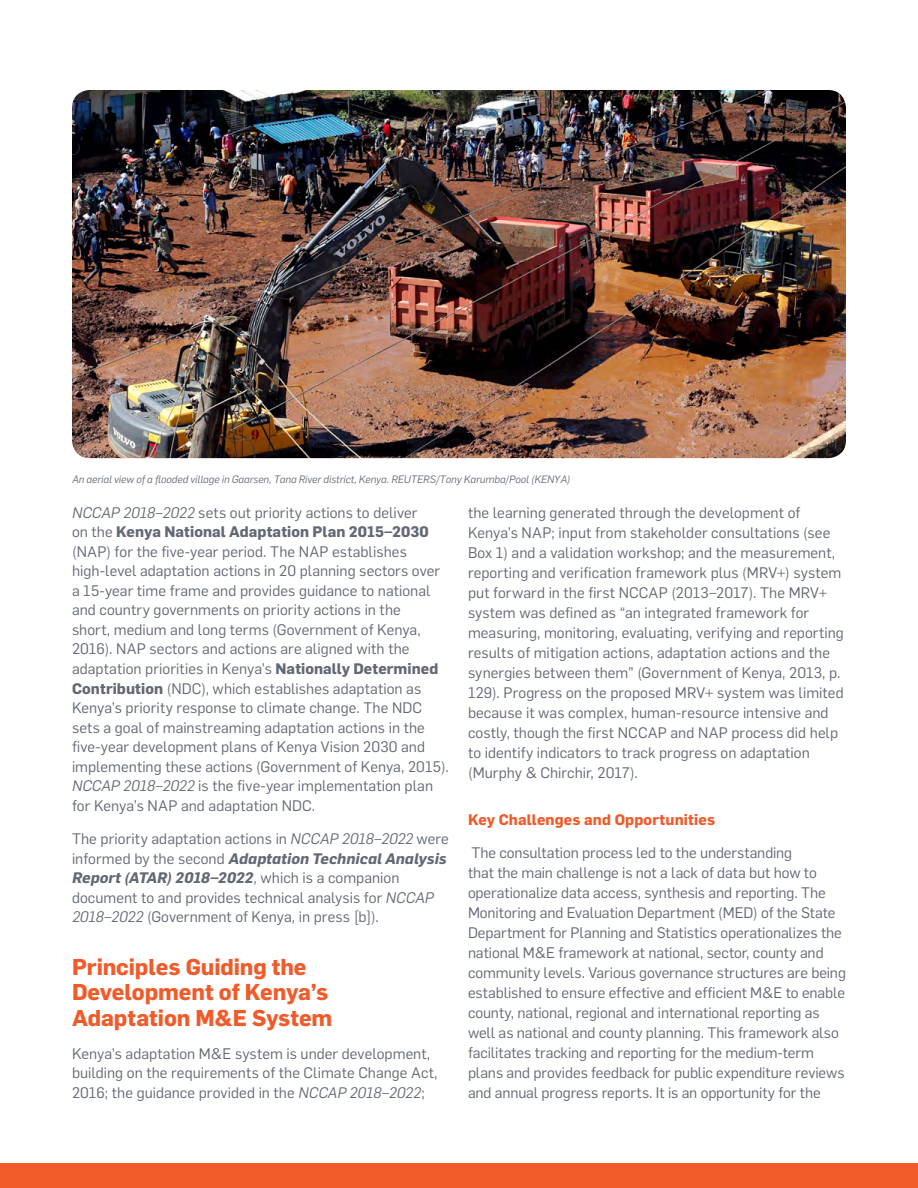
<style>
.page{position:relative;width:918px;height:1188px;background:#fff}
.page>*{position:absolute;margin:0;border:0;box-sizing:border-box;transform-origin:0 0}
.t1{font:700 22.5px/25.5px "Flama";letter-spacing:-.005em;color:#f15a29}
.t2{font:15px/20px "Flama";color:#626874}
.t3{font:700 15px "Flama";letter-spacing:.01em;color:#f15a29}
.t4{font:italic 10.5px "Flama";letter-spacing:-.005em;color:#626874}
.s1{font-style:italic}
.s2{font-weight:700}
.s3{font-weight:700;font-style:italic}
</style>
<div class="page">
<div style="left:0;top:1163px;width:918px;height:25px;background:#f15a29"></div>
<img style="left:72px;top:90px;width:774px;height:368px">
<p class="t4" style="left:72px;top:472px;width:500px">An aerial view of a flooded village in Gaarsen, Tana River district, Kenya. REUTERS/Tony Karumba/Pool (KENYA)</p>
<p class="t2" style="left:72px;top:502px;width:378px;line-height:19.5px"><span class="s1">NCCAP 2018–2022</span> sets out priority actions to deliver<br>on the <span class="s2">Kenya National Adaptation Plan 2015–2030 </span>(NAP) for the five-year period. The NAP establishes high-level adaptation actions in 20 planning sectors over a 15-year time frame and provides guidance to national and country governments on priority actions in the<br>short, medium and long terms (Government of Kenya, 2016). NAP sectors and actions are aligned with the adaptation priorities in Kenya’s <span class="s2">Nationally Determined Contribution</span> (NDC), which establishes adaptation as Kenya’s priority response to climate change. The NDC sets a goal of mainstreaming adaptation actions in the five-year development plans of Kenya Vision 2030 and implementing these actions (Government of Kenya, 2015).<br><span class="s1">NCCAP 2018–2022</span> is the five-year implementation plan for Kenya’s NAP and adaptation NDC.</p>
<p class="t2" style="left:72px;top:828px;width:378px;line-height:19.5px">The priority adaptation actions in <span class="s1">NCCAP 2018–2022</span> were informed by the second <span class="s3">Adaptation Technical Analysis Report (ATAR) 2018–2022</span>, which is a companion document to and provides technical analysis for <span class="s1">NCCAP 2018–2022</span> (Government of Kenya, in press [b]).</p>
<h1 class="t1" style="left:72px;top:952px;width:262px">Principles Guiding the<br>Development of Kenya’s<br>Adaptation M&amp;E System</h1>
<p class="t2" style="left:72px;top:1043px;width:367px;line-height:19.5px">Kenya’s adaptation M&amp;E system is under development, building on the requirements of the Climate Change Act,<br>2016; the guidance provided in the <span class="s1">NCCAP 2018–2022</span>;</p>
<p class="t2" style="left:468px;top:501px;width:377px">the learning generated through the development of Kenya’s NAP; input from stakeholder consultations (see Box 1) and a validation workshop; and the measurement, reporting and verification framework plus (MRV+) system put forward in the first NCCAP (2013–2017). The MRV+ system was defined as “an integrated framework for measuring, monitoring, evaluating, verifying and reporting results of mitigation actions, adaptation actions and the synergies between them” (Government of Kenya, 2013, p.<br>129). Progress on the proposed MRV+ system was limited because it was complex, human-resource intensive and costly, though the first NCCAP and NAP process did help to identify indicators to track progress on adaptation (Murphy &amp; Chirchir, 2017).</p>
<p class="t3" style="left:468px;top:808px;width:249px">Key Challenges and Opportunities</p>
<p class="t2" style="left:468px;top:842px;width:379px">The consultation process led to the understanding<br>that the main challenge is not a lack of data but how to operationalize data access, synthesis and reporting. The Monitoring and Evaluation Department (MED) of the State Department for Planning and Statistics operationalizes the national M&amp;E framework at national, sector, county and community levels. Various governance structures are being established to ensure effective and efficient M&amp;E to enable county, national, regional and international reporting as well as national and county planning. This framework also facilitates tracking and reporting for the medium-term plans and provides feedback for public expenditure reviews and annual progress reports. It is an opportunity for the</p>
</div>
